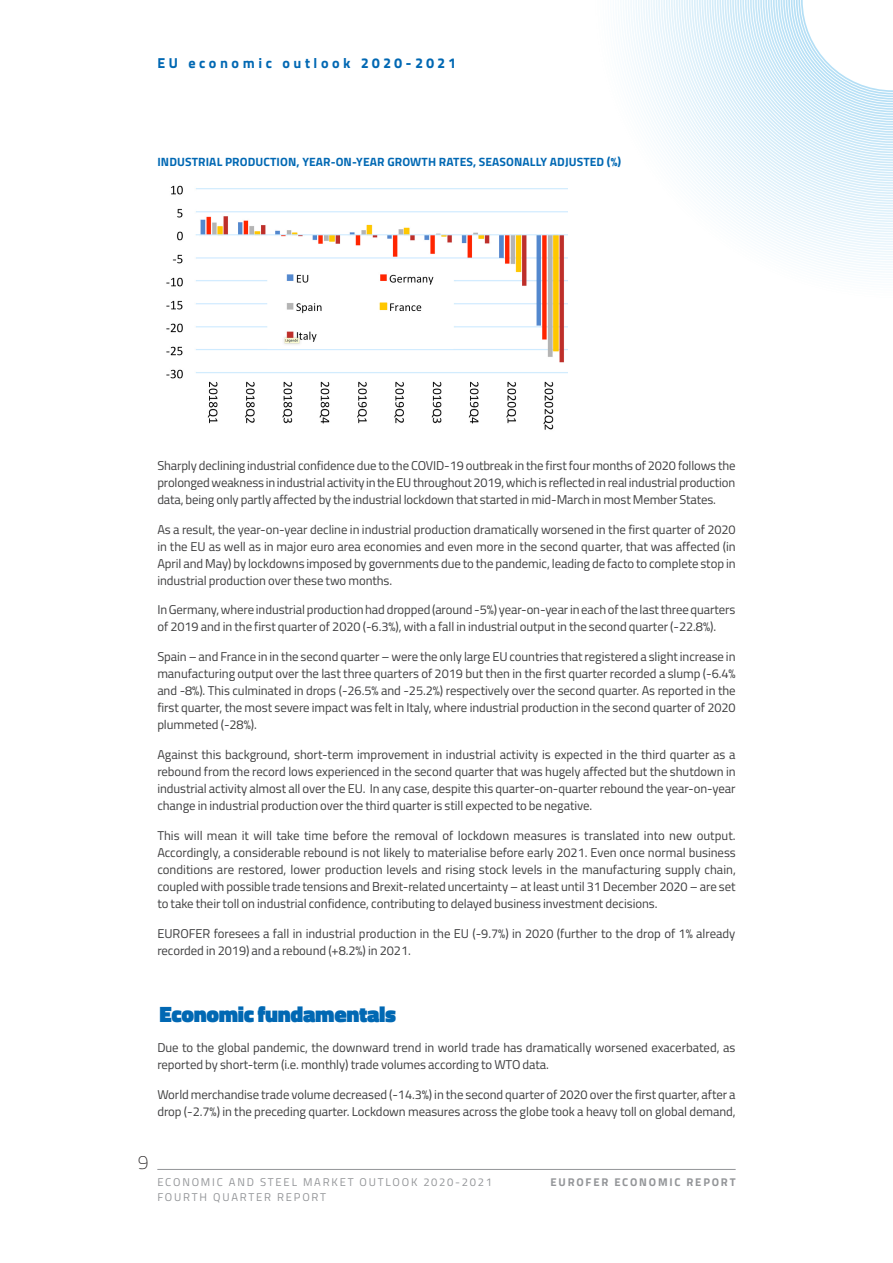
<style>
.page{position:relative;width:893px;height:1263px;background:#fff}
.page>*{position:absolute;margin:0;border:0;box-sizing:border-box;transform-origin:0 0}
.t1{font:900 22.5px "Titillium Web";letter-spacing:-.015em;color:#0168b3}
.t2{font:200 19.5px "Titillium Web";color:#231f20}
.t3{font:14.25px "Titillium Text 25 L 999 wt";letter-spacing:.25em;color:#0168b3}
.t4{font:12.75px/17px "Titillium Web";letter-spacing:-.005em;color:#3e3e3f;text-align:justify}
.t5{font:700 12px "Titillium Web";letter-spacing:.01em;color:#0168b3}
.t6{font:11.25px "Titillium Web";letter-spacing:.16em;color:#939598}
.t7{font:700 11.25px "Titillium Web";letter-spacing:.16em;color:#939598}
</style>
<div class="page">
<svg style="left:621px;top:0;width:272px;height:273px"></svg>
<hr style="left:157px;top:1169px;width:579px;height:1px;background:#939598">
<div style="left:157px;top:151px;width:579px;height:277px;background:#fff"></div>
<img style="left:166px;top:185px;width:402px;height:245px">
<p class="t3" style="left:157px;top:52px;width:300px">EU economic outlook 2020-2021</p>
<p class="t5" style="left:157px;top:152px;width:465px">INDUSTRIAL PRODUCTION, YEAR-ON-YEAR GROWTH RATES, SEASONALLY ADJUSTED (%)</p>
<p class="t4" style="left:157px;top:456px;width:580px">Sharply declining industrial confidence due to the COVID-19 outbreak in the first four months of 2020 follows the prolonged weakness in industrial activity in the EU throughout 2019, which is reflected in real industrial production data, being only partly affected by the industrial lockdown that started in mid-March in most Member States.</p>
<p class="t4" style="left:157px;top:520px;width:580px">As a result, the year-on-year decline in industrial production dramatically worsened in the first quarter of 2020 in the EU as well as in major euro area economies and even more in the second quarter, that was affected (in April and May) by lockdowns imposed by governments due to the pandemic, leading de facto to complete stop in industrial production over these two months.</p>
<p class="t4" style="left:157px;top:601px;width:579px">In Germany, where industrial production had dropped (around -5%) year-on-year in each of the last three quarters of 2019 and in the first quarter of 2020 (-6.3%), with a fall in industrial output in the second quarter (-22.8%).</p>
<p class="t4" style="left:157px;top:648px;width:580px">Spain – and France in in the second quarter – were the only large EU countries that registered a slight increase in manufacturing output over the last three quarters of 2019 but then in the first quarter recorded a slump (-6.4% and -8%). This culminated in drops (-26.5% and -25.2%) respectively over the second quarter. As reported in the first quarter, the most severe impact was felt in Italy, where industrial production in the second quarter of 2020 plummeted (-28%).</p>
<p class="t4" style="left:157px;top:745px;width:580px">Against this background, short-term improvement in industrial activity is expected in the third quarter as a rebound from the record lows experienced in the second quarter that was hugely affected but the shutdown in industrial activity almost all over the EU. In any case, despite this quarter-on-quarter rebound the year-on-year change in industrial production over the third quarter is still expected to be negative.</p>
<p class="t4" style="left:157px;top:826px;width:580px">This will mean it will take time before the removal of lockdown measures is translated into new output.<br>Accordingly, a considerable rebound is not likely to materialise before early 2021. Even once normal business conditions are restored, lower production levels and rising stock levels in the manufacturing supply chain, coupled with possible trade tensions and Brexit-related uncertainty – at least until 31 December 2020 – are set to take their toll on industrial confidence, contributing to delayed business investment decisions.</p>
<p class="t4" style="left:157px;top:924px;width:580px">EUROFER foresees a fall in industrial production in the EU (-9.7%) in 2020 (further to the drop of 1% already recorded in 2019) and a rebound (+8.2%) in 2021.</p>
<h1 class="t1" style="left:160px;top:998px;width:238px">Economic fundamentals</h1>
<p class="t4" style="left:157px;top:1039px;width:579px">Due to the global pandemic, the downward trend in world trade has dramatically worsened exacerbated, as reported by short-term (i.e. monthly) trade volumes according to WTO data.</p>
<p class="t4" style="left:157px;top:1085px;width:580px">World merchandise trade volume decreased (-14.3%) in the second quarter of 2020 over the first quarter, after a drop (-2.7%) in the preceding quarter. Lockdown measures across the globe took a heavy toll on global demand,</p>
<h2 class="t2" style="left:138px;top:1148px;width:12px">9</h2>
<p class="t6" style="left:157px;top:1174px;width:336px">ECONOMIC AND STEEL MARKET OUTLOOK 2020-2021</p>
<p class="t7" style="left:550px;top:1174px;width:187px">EUROFER ECONOMIC REPORT</p>
<p class="t6" style="left:157px;top:1189px;width:170px">FOURTH QUARTER REPORT</p>
</div>
